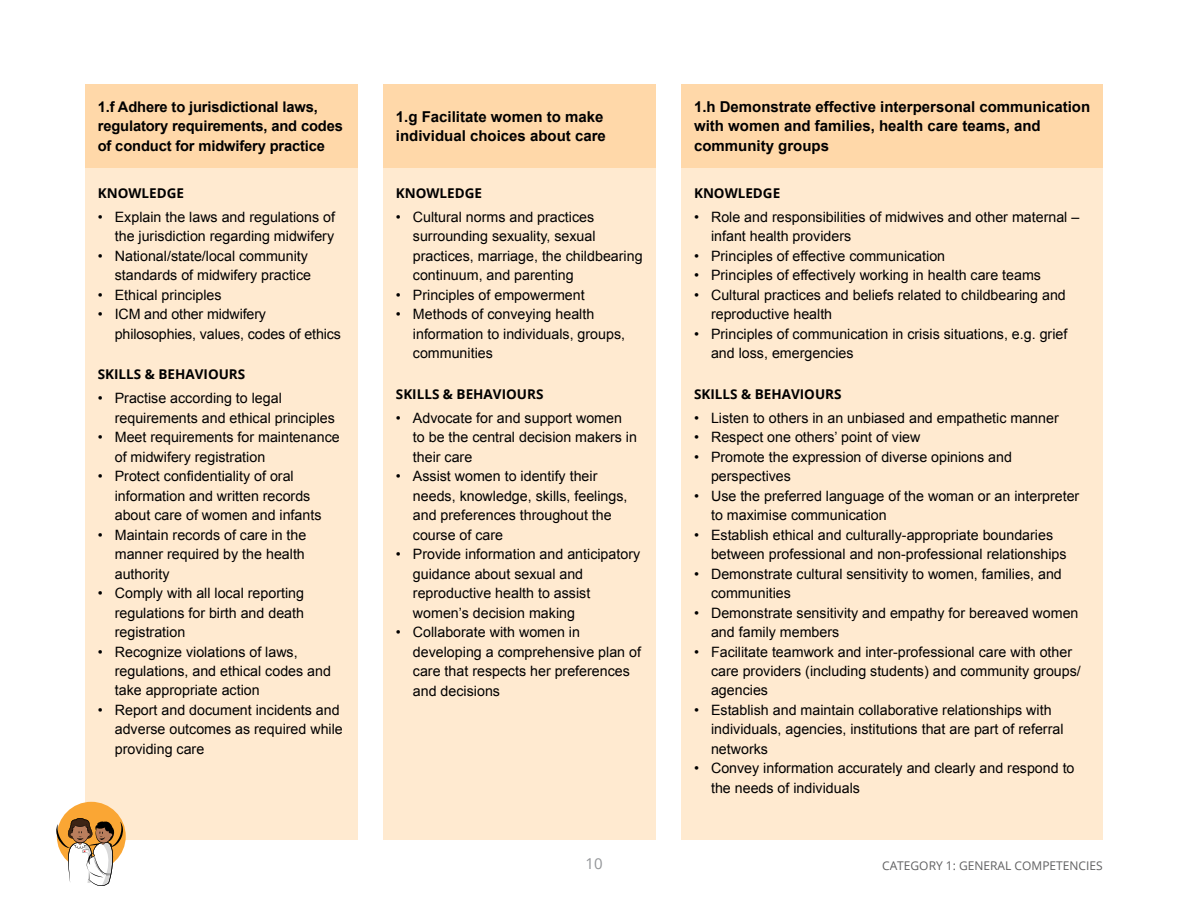
<style>
.page{position:relative;width:1188px;height:918px;background:#fff}
.page>*{position:absolute;margin:0;border:0;box-sizing:border-box;transform-origin:0 0}
.t1{font:700 15px/19.5px "Arial";color:#000}
.t2{font:15px "Open Sans";color:#939598}
.t3{font:700 14.7px/19.5px "Arial";letter-spacing:-.01em;color:#000}
.t4{font:14.25px/19.5px "Arial";color:#000}
.t5{font:700 13.5px "Open Sans";color:#000}
.t6{font:12px "Open Sans";color:#606061}
</style>
<div class="page">
<div style="left:383px;top:84px;width:273px;height:84px;background:#ffd8a9"></div>
<div style="left:85px;top:84px;width:273px;height:84px;background:#ffd8a9"></div>
<div style="left:681px;top:84px;width:422px;height:84px;background:#ffd8a9"></div>
<div style="left:383px;top:168px;width:273px;height:672px;background:#ffead0"></div>
<div style="left:85px;top:168px;width:273px;height:672px;background:#ffead0"></div>
<div style="left:681px;top:168px;width:422px;height:672px;background:#ffead0"></div>
<div style="left:57px;top:802px;width:69px;height:69px;background:#faa634;border-radius:50%"></div>
<svg style="left:56px;top:818px;width:67px;height:68px"></svg>
<p class="t3" style="left:98px;top:97px;width:247px">1.f Adhere to jurisdictional laws, regulatory requirements, and codes of conduct for midwifery practice</p>
<p class="t1" style="left:694px;top:97px;width:398px">1.h Demonstrate effective interpersonal communication with women and families, health care teams, and community groups</p>
<p class="t5" style="left:396px;top:184px;width:88px">KNOWLEDGE</p>
<p class="t4" style="left:413px;top:207px;width:231px;text-indent:-17px">• Cultural norms and practices surrounding sexuality, sexual practices, marriage, the childbearing continuum, and parenting</p>
<p class="t4" style="left:396px;top:285px;width:190px">• Principles of empowerment</p>
<p class="t4" style="left:413px;top:305px;width:214px;text-indent:-17px">• Methods of conveying health information to individuals, groups, communities</p>
<p class="t5" style="left:396px;top:384px;width:149px">SKILLS &amp; BEHAVIOURS</p>
<p class="t4" style="left:413px;top:408px;width:226px;text-indent:-17px">• Advocate for and support women to be the central decision makers in their care</p>
<p class="t4" style="left:413px;top:466px;width:216px;text-indent:-17px">• Assist women to identify their needs, knowledge, skills, feelings, and preferences throughout the course of care</p>
<p class="t4" style="left:413px;top:544px;width:229px;text-indent:-17px">• Provide information and anticipatory guidance about sexual and reproductive health to assist women’s decision making</p>
<p class="t4" style="left:413px;top:622px;width:230px;text-indent:-17px">• Collaborate with women in developing a comprehensive plan of care that respects her preferences and decisions</p>
<p class="t1" style="left:396px;top:107px;width:212px">1.g Facilitate women to make individual choices about care</p>
<p class="t5" style="left:694px;top:184px;width:88px">KNOWLEDGE</p>
<p class="t4" style="left:711px;top:207px;width:370px;text-indent:-17px">• Role and responsibilities of midwives and other maternal – infant health providers</p>
<p class="t4" style="left:694px;top:246px;width:253px">• Principles of effective communication</p>
<p class="t4" style="left:694px;top:266px;width:349px">• Principles of effectively working in health care teams</p>
<p class="t4" style="left:711px;top:285px;width:356px;text-indent:-17px">• Cultural practices and beliefs related to childbearing and reproductive health</p>
<p class="t4" style="left:711px;top:324px;width:358px;text-indent:-17px">• Principles of communication in crisis situations, e.g. grief and loss, emergencies</p>
<p class="t5" style="left:694px;top:384px;width:149px">SKILLS &amp; BEHAVIOURS</p>
<p class="t4" style="left:694px;top:408px;width:366px">• Listen to others in an unbiased and empathetic manner</p>
<p class="t4" style="left:694px;top:427px;width:228px">• Respect one others’ point of view</p>
<p class="t4" style="left:711px;top:447px;width:302px;text-indent:-17px">• Promote the expression of diverse opinions and perspectives</p>
<p class="t4" style="left:711px;top:486px;width:370px;text-indent:-17px">• Use the preferred language of the woman or an interpreter to maximise communication</p>
<p class="t4" style="left:711px;top:525px;width:357px;text-indent:-17px">• Establish ethical and culturally-appropriate boundaries between professional and non-professional relationships</p>
<p class="t4" style="left:711px;top:564px;width:352px;text-indent:-17px">• Demonstrate cultural sensitivity to women, families, and communities</p>
<p class="t4" style="left:711px;top:603px;width:369px;text-indent:-17px">• Demonstrate sensitivity and empathy for bereaved women and family members</p>
<p class="t4" style="left:711px;top:642px;width:371px;text-indent:-17px">• Facilitate teamwork and inter-professional care with other care providers (including students) and community groups/ agencies</p>
<p class="t4" style="left:711px;top:700px;width:354px;text-indent:-17px">• Establish and maintain collaborative relationships with individuals, agencies, institutions that are part of referral networks</p>
<p class="t4" style="left:711px;top:759px;width:365px;text-indent:-17px">• Convey information accurately and clearly and respond to the needs of individuals</p>
<p class="t5" style="left:98px;top:184px;width:88px">KNOWLEDGE</p>
<p class="t4" style="left:98px;top:207px;width:239px;text-align:right">• Explain the laws and regulations of the jurisdiction regarding midwifery</p>
<p class="t4" style="left:98px;top:246px;width:215px;text-align:right">• National/state/local community standards of midwifery practice</p>
<p class="t4" style="left:98px;top:285px;width:125px">• Ethical principles</p>
<p class="t4" style="left:115px;top:305px;width:228px;text-indent:-17px">• ICM and other midwifery philosophies, values, codes of ethics</p>
<p class="t5" style="left:98px;top:365px;width:149px">SKILLS &amp; BEHAVIOURS</p>
<p class="t4" style="left:115px;top:388px;width:222px;text-indent:-17px">• Practise according to legal requirements and ethical principles</p>
<p class="t4" style="left:115px;top:427px;width:226px;text-indent:-17px">• Meet requirements for maintenance of midwifery registration</p>
<p class="t4" style="left:115px;top:466px;width:208px;text-indent:-17px">• Protect confidentiality of oral information and written records about care of women and infants</p>
<p class="t4" style="left:115px;top:525px;width:193px;text-align:justify;text-indent:-17px">• Maintain records of care in the manner required by the health authority</p>
<p class="t4" style="left:115px;top:583px;width:191px;text-align:justify;text-indent:-17px">• Comply with all local reporting regulations for birth and death registration</p>
<p class="t4" style="left:115px;top:642px;width:218px;text-indent:-17px">• Recognize violations of laws, regulations, and ethical codes and take appropriate action</p>
<p class="t4" style="left:115px;top:700px;width:230px;text-indent:-17px">• Report and document incidents and adverse outcomes as required while providing care</p>
<p class="t2" style="left:585px;top:853px;width:19px">10</p>
<p class="t6" style="left:882px;top:858px;width:17px">CATEGORY</p>
<p class="t6" style="left:946px;top:858px;width:158px">1: GENERAL COMPETENCIES</p>
</div>
